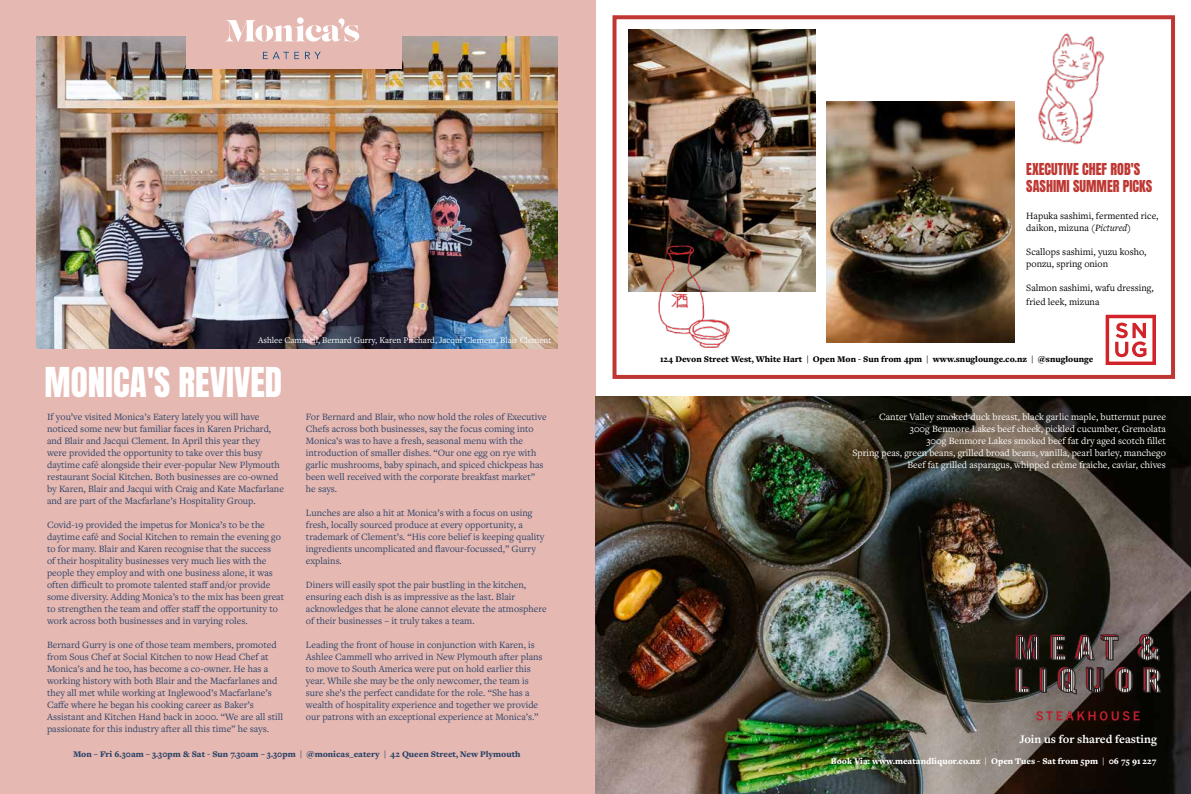
<style>
.page{position:relative;width:1191px;height:794px;background:#fff}
.page>*{position:absolute;margin:0;border:0;box-sizing:border-box;transform-origin:0 0}
.t1{font:35px "Anton";color:#fff}
.t2{font:14px/16.8px "Anton";color:#be3732}
.t3{font:700 12px "Freight Text Pro";color:#fff}
.t4{font:10px/12px "Freight Text Pro";color:#2b4467}
.t5{font:10px/12px "Freight Text Pro";color:#fff;text-align:right}
.t6{font:10px/12px "Freight Text Pro";color:#000}
.t7{font:900 9px "Freight Text Pro";color:#2b4467}
.t8{font:900 9px "Freight Text Pro";color:#000}
.t9{font:9px "Freight Text Pro";color:#fff}
.t10{font:900 9px "Freight Text Pro";color:#fff}
.s1{font-style:italic}
</style>
<div class="page">
<div style="left:0;top:0;width:595px;height:794px;background:#e6b8b2"></div>
<img style="left:36px;top:36px;width:521px;height:312px">
<div style="left:187px;top:29px;width:215px;height:40px;background:#e6b8b2"></div>
<svg style="left:225px;top:17px;width:134px;height:42px"></svg>
<img style="left:826px;top:102px;width:188px;height:240px">
<img style="left:628px;top:29px;width:188px;height:262px">
<svg style="left:1105px;top:315px;width:51px;height:50px"></svg>
<img style="left:1038px;top:33px;width:66px;height:112px">
<img style="left:632px;top:235px;width:109px;height:113px">
<img style="left:595px;top:396px;width:596px;height:398px">
<svg style="left:1015px;top:634px;width:147px;height:60px;background:#483937"></svg>
<svg style="left:1036px;top:711px;width:103px;height:9px"></svg>
<div style="left:612px;top:15px;width:563px;height:364px;border:4px solid #be3732"></div>
<p class="t9" style="left:258px;top:334px;width:295px">Ashlee Cammell, Bernard Gurry, Karen Prichard, Jacqui Clement, Blair Clement</p>
<h1 class="t1" style="left:45px;top:364px;width:239px">MONICA'S REVIVED</h1>
<p class="t4" style="left:47px;top:410px;width:238px">If you’ve visited Monica’s Eatery lately you will have noticed some new but familiar faces in Karen Prichard, and Blair and Jacqui Clement. In April this year they<br>were provided the opportunity to take over this busy daytime café alongside their ever-popular New Plymouth restaurant Social Kitchen. Both businesses are co-owned by Karen, Blair and Jacqui with Craig and Kate Macfarlane and are part of the Macfarlane’s Hospitality Group.</p>
<p class="t4" style="left:47px;top:518px;width:239px">Covid-19 provided the impetus for Monica’s to be the daytime café and Social Kitchen to remain the evening go to for many. Blair and Karen recognise that the success<br>of their hospitality businesses very much lies with the people they employ and with one business alone, it was often difficult to promote talented staff and/or provide some diversity. Adding Monica’s to the mix has been great to strengthen the team and offer staff the opportunity to work across both businesses and in varying roles.</p>
<p class="t4" style="left:47px;top:638px;width:238px">Bernard Gurry is one of those team members, promoted from Sous Chef at Social Kitchen to now Head Chef at Monica’s and he too, has become a co-owner. He has a working history with both Blair and the Macfarlanes and they all met while working at Inglewood’s Macfarlane’s Caffe where he began his cooking career as Baker’s Assistant and Kitchen Hand back in 2000. “We are all still passionate for this industry after all this time” he says.</p>
<p class="t4" style="left:306px;top:410px;width:242px">For Bernard and Blair, who now hold the roles of Executive Chefs across both businesses, say the focus coming into Monica’s was to have a fresh, seasonal menu with the introduction of smaller dishes. “Our one egg on rye with garlic mushrooms, baby spinach, and spiced chickpeas has been well received with the corporate breakfast market” he says.</p>
<p class="t4" style="left:306px;top:506px;width:240px">Lunches are also a hit at Monica’s with a focus on using fresh, locally sourced produce at every opportunity, a trademark of Clement’s. “His core belief is keeping quality ingredients uncomplicated and flavour-focussed,” Gurry explains.</p>
<p class="t4" style="left:306px;top:578px;width:242px">Diners will easily spot the pair bustling in the kitchen, ensuring each dish is as impressive as the last. Blair acknowledges that he alone cannot elevate the atmosphere of their businesses – it truly takes a team.</p>
<p class="t4" style="left:306px;top:638px;width:238px">Leading the front of house in conjunction with Karen, is Ashlee Cammell who arrived in New Plymouth after plans to move to South America were put on hold earlier this year. While she may be the only newcomer, the team is sure she’s the perfect candidate for the role. “She has a wealth of hospitality experience and together we provide our patrons with an exceptional experience at Monica’s.”</p>
<p class="t7" style="left:73px;top:748px;width:449px">Mon – Fri 6.30am – 3.30pm &amp; Sat - Sun 7.30am – 3.30pm | @monicas_eatery | 42 Queen Street, New Plymouth</p>
<h2 class="t2" style="left:1026px;top:162px;width:127px">EXECUTIVE CHEF ROB'S<br>SASHIMI SUMMER PICKS</h2>
<p class="t6" style="left:1026px;top:209px;width:134px">Hapuka sashimi, fermented rice, daikon, mizuna <span class="s1">(Pictured)</span></p>
<p class="t6" style="left:1026px;top:245px;width:122px">Scallops sashimi, yuzu kosho, ponzu, spring onion</p>
<p class="t6" style="left:1026px;top:280px;width:129px;line-height:14.4px">Salmon sashimi, wafu dressing, fried leek, mizuna</p>
<p class="t8" style="left:660px;top:353px;width:435px">124 Devon Street West, White Hart | Open Mon - Sun from 4pm | www.snuglounge.co.nz | @snuglounge</p>
<p class="t5" style="left:852px;top:411px;width:315px">Canter Valley smoked duck breast, black garlic maple, butternut puree<br>300g Benmore Lakes beef cheek, pickled cucumber, Gremolata<br>300g Benmore Lakes smoked beef fat dry aged scotch fillet<br>Spring peas, green beans, grilled broad beans, vanilla, pearl barley, manchego Beef fat grilled asparagus, whipped crème fraiche, caviar, chives</p>
<p class="t3" style="left:1019px;top:731px;width:139px">Join us for shared feasting</p>
<p class="t10" style="left:831px;top:755px;width:327px">Book Via: www.meatandliquor.co.nz | Open Tues - Sat from 5pm | 06 75 91 227</p>
</div>
